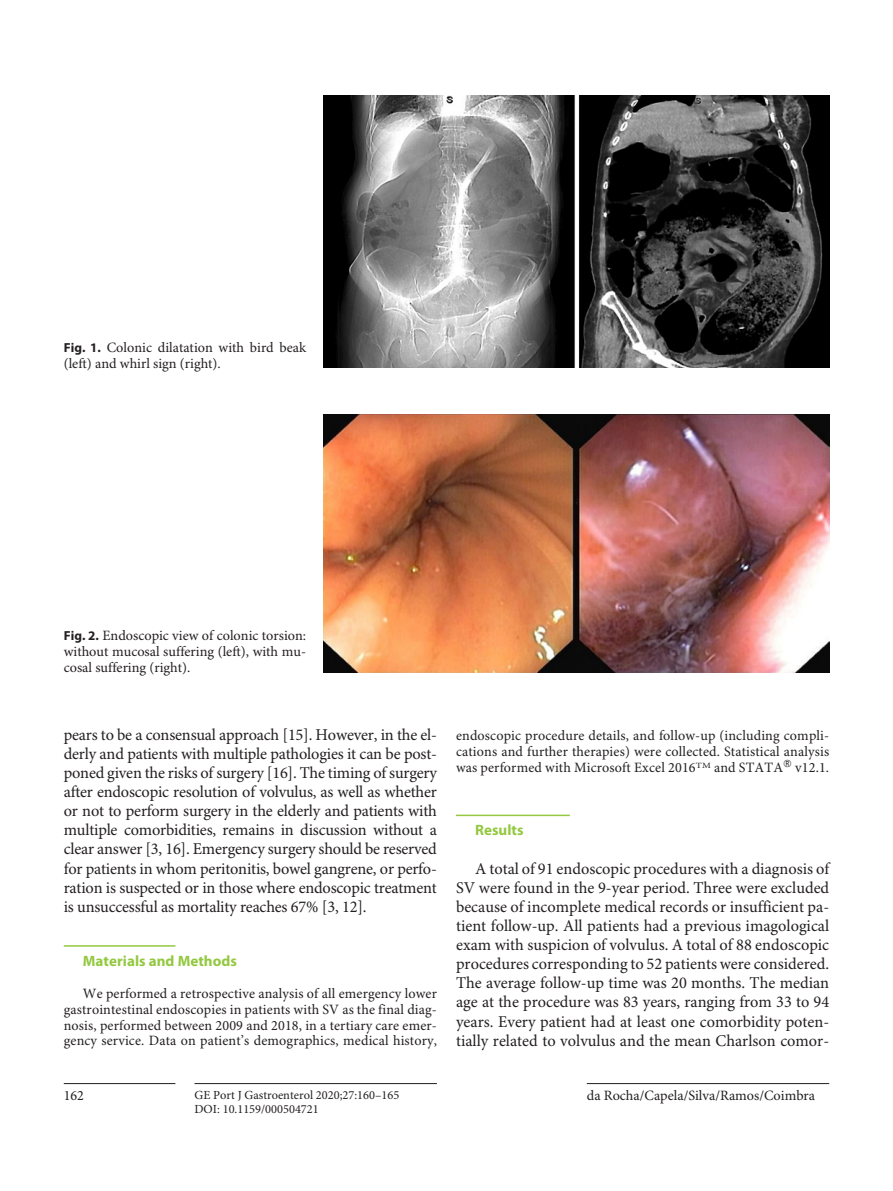
<style>
.page{position:relative;width:893px;height:1191px;background:#fff}
.page>*{position:absolute;margin:0;border:0;box-sizing:border-box;transform-origin:0 0}
.t1{font:16.5px/19px "Minion Pro";letter-spacing:-.005em;color:#231f20;text-align:justify}
.t2{font:700 15px "Myriad Pro";letter-spacing:.005em;color:#93c840}
.t3{font:14.25px/15.9px "Minion Pro";color:#231f20;text-align:justify}
.t4{font:12.3px "Minion Pro";color:#231f20}
.s1{font-family:"Myriad Pro";font-weight:700;font-size:13.2px}
</style>
<div class="page">
<hr style="left:64px;top:1083px;width:111px;height:1px;background:#231f20">
<hr style="left:195px;top:1083px;width:242px;height:1px;background:#231f20">
<hr style="left:587px;top:1083px;width:242px;height:1px;background:#231f20">
<hr style="left:64px;top:945px;width:111px;height:1px;background:#93c840">
<hr style="left:456px;top:814px;width:114px;height:2px;background:#93c840">
<img style="left:323px;top:96px;width:506px;height:272px">
<img style="left:323px;top:414px;width:506px;height:258px">
<p class="t3" style="left:64px;top:340px;width:244px"><span class="s1">Fig. 1.</span> Colonic dilatation with bird beak (left) and whirl sign (right).</p>
<p class="t3" style="left:64px;top:628px;width:244px"><span class="s1">Fig. 2.</span> Endoscopic view of colonic torsion: without mucosal suffering (left), with mu&shy;cosal suffering (right).</p>
<p class="t1" style="left:64px;top:725px;width:375px">pears to be a consensual approach [15]. However, in the el&shy;derly and patients with multiple pathologies it can be post&shy;poned given the risks of surgery [16]. The timing of surgery after endoscopic resolution of volvulus, as well as whether or not to perform surgery in the elderly and patients with multiple comorbidities, remains in discussion without a clear answer [3, 16]. Emergency surgery should be reserved for patients in whom peritonitis, bowel gangrene, or perfo&shy;ration is suspected or in those where endoscopic treatment is unsuccessful as mortality reaches 67% [3, 12].</p>
<p class="t2" style="left:83px;top:952px;width:156px">Materials and Methods</p>
<p class="t3" style="left:64px;top:985px;width:375px;text-indent:19px">We performed a retrospective analysis of all emergency lower gastrointestinal endoscopies in patients with SV as the final diag&shy;nosis, performed between 2009 and 2018, in a tertiary care emer&shy;gency service. Data on patient’s demographics, medical history,</p>
<p class="t3" style="left:456px;top:728px;width:375px">endoscopic procedure details, and follow-up (including compli&shy;cations and further therapies) were collected. Statistical analysis was performed with Microsoft Excel 2016<sup>TM</sup> and STATA v12.1.</p>
<p class="t2" style="left:475px;top:822px;width:50px">Results</p>
<p class="t1" style="left:456px;top:859px;width:375px;text-indent:19px">A total of 91 endoscopic procedures with a diagnosis of SV were found in the 9-year period. Three were excluded because of incomplete medical records or insufficient pa&shy;tient follow-up. All patients had a previous imagological exam with suspicion of volvulus. A total of 88 endoscopic procedures corresponding to 52 patients were considered.<br>The average follow-up time was 20 months. The median age at the procedure was 83 years, ranging from 33 to 94 years. Every patient had at least one comorbidity poten&shy;tially related to volvulus and the mean Charlson comor-</p>
<p class="t3" style="left:64px;top:1088px;width:22px">162</p>
<p class="t4" style="left:195px;top:1087px;width:206px">GE Port J Gastroenterol 2020;27:160–165</p>
<p class="t3" style="left:587px;top:1088px;width:230px">da Rocha/Capela/Silva/Ramos/Coimbra</p>
<p class="t4" style="left:195px;top:1101px;width:126px">DOI: 10.1159/000504721</p>
</div>
